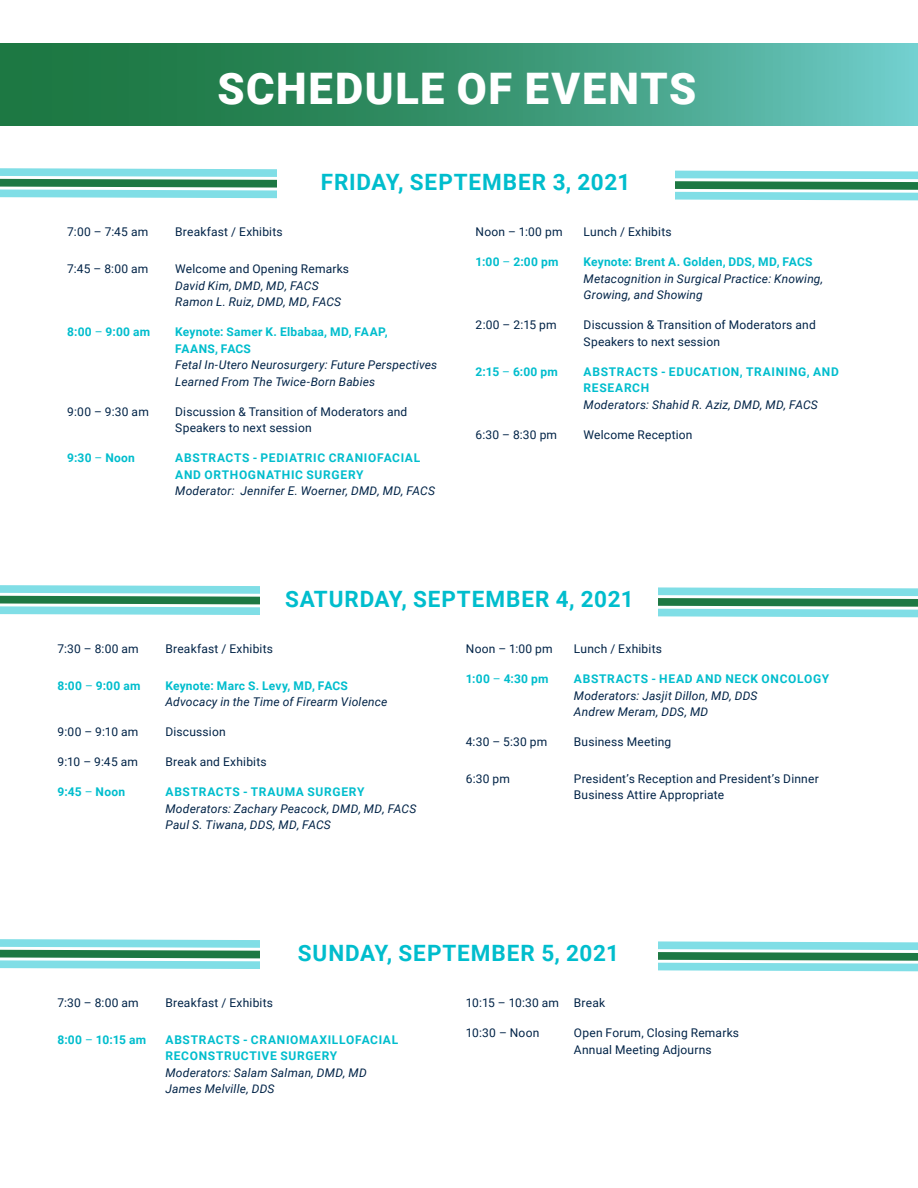
<style>
.page{position:relative;width:918px;height:1188px;background:#fff}
.page>*{position:absolute;margin:0;border:0;box-sizing:border-box;transform-origin:0 0}
.t1{font:900 43.5px "Roboto";letter-spacing:.04em;color:#fff}
.t2{font:700 22.5px "Roboto";letter-spacing:.035em;color:#00bdcd}
.t3{font:12px/16.5px "Roboto";letter-spacing:.015em;color:#002347}
.t4{font:italic 12px/16.5px "Roboto";letter-spacing:.02em;color:#002347}
.t5{font:700 12px/16.5px "Roboto";letter-spacing:.055em;color:#00bdcd}
.t6{font:700 12px/16.5px "Roboto";letter-spacing:.015em;color:#00bdcd}
.s1{font-weight:400}
</style>
<div class="page">
<svg style="left:0;top:585px;width:918px;height:33px"></svg>
<svg style="left:0;top:939px;width:918px;height:33px"></svg>
<div style="left:260px;top:0;width:398px;height:1188px;background:#fff"></div>
<svg style="left:0;top:44px;width:918px;height:82px;background:#3a9673"></svg>
<svg style="left:0;top:168px;width:918px;height:33px"></svg>
<div style="left:277px;top:168px;width:397px;height:33px;background:#fff"></div>
<h1 class="t1" style="left:217px;top:58px;width:480px">SCHEDULE OF EVENTS</h1>
<h2 class="t2" style="left:321px;top:166px;width:311px">FRIDAY, SEPTEMBER 3, 2021</h2>
<p class="t3" style="left:67px;top:223px;width:82px">7:00 – 7:45 am</p>
<p class="t3" style="left:175px;top:223px;width:109px">Breakfast / Exhibits</p>
<p class="t3" style="left:67px;top:260px;width:83px">7:45 – 8:00 am</p>
<p class="t3" style="left:175px;top:260px;width:175px">Welcome and Opening Remarks</p>
<p class="t4" style="left:175px;top:277px;width:168px">David Kim, DMD, MD, FACS<br>Ramon L. Ruiz, DMD, MD, FACS</p>
<p class="t5" style="left:67px;top:323px;width:84px">8:00 <span class="s1">–</span> 9:00 am</p>
<p class="t6" style="left:175px;top:323px;width:214px">Keynote: Samer K. Elbabaa, MD, FAAP,<br>FAANS, FACS</p>
<p class="t4" style="left:175px;top:356px;width:264px">Fetal In-Utero Neurosurgery: Future Perspectives<br>Learned From The Twice-Born Babies</p>
<p class="t3" style="left:67px;top:403px;width:83px">9:00 – 9:30 am</p>
<p class="t3" style="left:175px;top:403px;width:234px">Discussion &amp; Transition of Moderators and<br>Speakers to next session</p>
<p class="t5" style="left:67px;top:449px;width:69px">9:30 <span class="s1">–</span> Noon</p>
<p class="t5" style="left:175px;top:449px;width:246px">ABSTRACTS - PEDIATRIC CRANIOFACIAL<br>AND ORTHOGNATHIC SURGERY</p>
<p class="t4" style="left:175px;top:482px;width:261px">Moderator: Jennifer E. Woerner, DMD, MD, FACS</p>
<p class="t3" style="left:476px;top:223px;width:88px">Noon – 1:00 pm</p>
<p class="t3" style="left:584px;top:223px;width:90px">Lunch / Exhibits</p>
<p class="t5" style="left:476px;top:253px;width:84px">1:00 <span class="s1">–</span> 2:00 pm</p>
<p class="t6" style="left:584px;top:253px;width:230px">Keynote: Brent A. Golden, DDS, MD, FACS</p>
<p class="t4" style="left:584px;top:270px;width:241px">Metacognition in Surgical Practice: Knowing,<br>Growing, and Showing</p>
<p class="t3" style="left:476px;top:316px;width:83px">2:00 – 2:15 pm</p>
<p class="t3" style="left:584px;top:316px;width:234px">Discussion &amp; Transition of Moderators and<br>Speakers to next session</p>
<p class="t5" style="left:476px;top:363px;width:84px">2:15 <span class="s1">–</span> 6:00 pm</p>
<p class="t5" style="left:584px;top:363px;width:257px">ABSTRACTS - EDUCATION, TRAINING, AND<br>RESEARCH</p>
<p class="t4" style="left:584px;top:396px;width:236px">Moderators: Shahid R. Aziz, DMD, MD, FACS</p>
<p class="t3" style="left:476px;top:426px;width:83px">6:30 – 8:30 pm</p>
<p class="t3" style="left:584px;top:426px;width:110px">Welcome Reception</p>
<h2 class="t2" style="left:285px;top:583px;width:350px">SATURDAY, SEPTEMBER 4, 2021</h2>
<p class="t3" style="left:58px;top:640px;width:83px">7:30 – 8:00 am</p>
<p class="t3" style="left:166px;top:640px;width:109px">Breakfast / Exhibits</p>
<p class="t5" style="left:58px;top:677px;width:84px">8:00 <span class="s1">–</span> 9:00 am</p>
<p class="t6" style="left:166px;top:677px;width:184px">Keynote: Marc S. Levy, MD, FACS</p>
<p class="t4" style="left:166px;top:693px;width:224px">Advocacy in the Time of Firearm Violence</p>
<p class="t3" style="left:58px;top:723px;width:82px">9:00 – 9:10 am</p>
<p class="t3" style="left:166px;top:723px;width:62px">Discussion</p>
<p class="t3" style="left:58px;top:753px;width:82px">9:10 – 9:45 am</p>
<p class="t3" style="left:166px;top:753px;width:103px">Break and Exhibits</p>
<p class="t5" style="left:58px;top:783px;width:69px">9:45 <span class="s1">–</span> Noon</p>
<p class="t5" style="left:166px;top:783px;width:200px">ABSTRACTS - TRAUMA SURGERY</p>
<p class="t4" style="left:166px;top:800px;width:252px">Moderators: Zachary Peacock, DMD, MD, FACS<br>Paul S. Tiwana, DDS, MD, FACS</p>
<p class="t3" style="left:466px;top:640px;width:88px">Noon – 1:00 pm</p>
<p class="t3" style="left:574px;top:640px;width:90px">Lunch / Exhibits</p>
<p class="t5" style="left:466px;top:670px;width:84px">1:00 <span class="s1">–</span> 4:30 pm</p>
<p class="t5" style="left:574px;top:670px;width:257px">ABSTRACTS - HEAD AND NECK ONCOLOGY</p>
<p class="t4" style="left:574px;top:687px;width:185px">Moderators: Jasjit Dillon, MD, DDS<br>Andrew Meram, DDS, MD</p>
<p class="t3" style="left:466px;top:733px;width:83px">4:30 – 5:30 pm</p>
<p class="t3" style="left:574px;top:733px;width:99px">Business Meeting</p>
<p class="t3" style="left:466px;top:770px;width:46px">6:30 pm</p>
<p class="t3" style="left:574px;top:770px;width:246px">President’s Reception and President’s Dinner<br>Business Attire Appropriate</p>
<h2 class="t2" style="left:298px;top:937px;width:323px">SUNDAY, SEPTEMBER 5, 2021</h2>
<p class="t3" style="left:58px;top:994px;width:83px">7:30 – 8:00 am</p>
<p class="t3" style="left:166px;top:994px;width:109px">Breakfast / Exhibits</p>
<p class="t5" style="left:58px;top:1031px;width:90px">8:00 <span class="s1">–</span> 10:15 am</p>
<p class="t5" style="left:166px;top:1031px;width:234px">ABSTRACTS - CRANIOMAXILLOFACIAL<br>RECONSTRUCTIVE SURGERY</p>
<p class="t4" style="left:166px;top:1064px;width:203px">Moderators: Salam Salman, DMD, MD<br>James Melville, DDS</p>
<p class="t3" style="left:466px;top:994px;width:141px">10:15 – 10:30 am Break</p>
<p class="t3" style="left:466px;top:1024px;width:75px">10:30 – Noon</p>
<p class="t3" style="left:574px;top:1024px;width:167px">Open Forum, Closing Remarks<br>Annual Meeting Adjourns</p>
</div>
